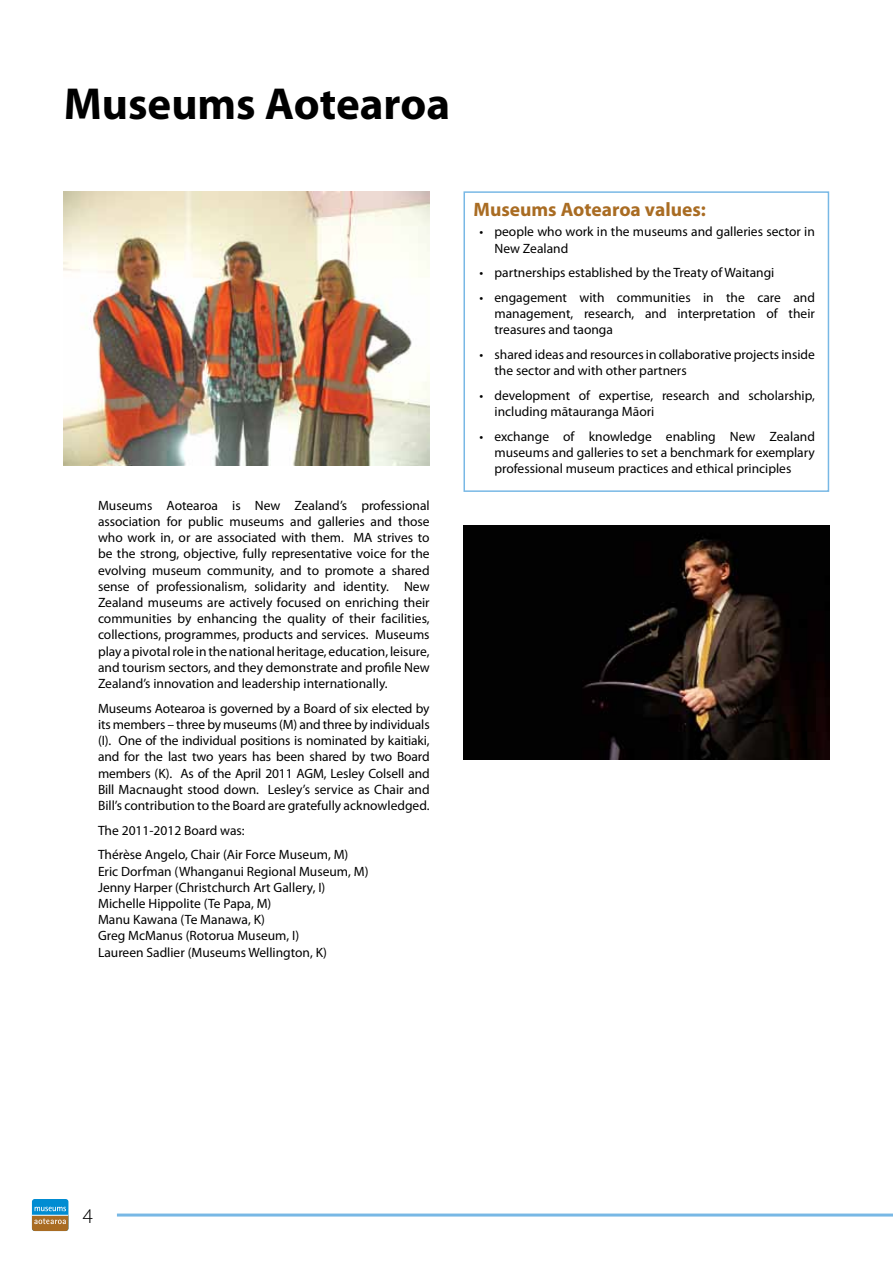
<style>
.page{position:relative;width:893px;height:1263px;background:#fff}
.page>*{position:absolute;margin:0;border:0;box-sizing:border-box;transform-origin:0 0}
.t1{font:700 45px "Myriad Pro";color:#000}
.t2{font:300 21px "Myriad Pro";color:#000}
.t3{font:700 19.5px "Myriad Pro";color:#a96c23}
.t4{font:13.5px/16.2px "Myriad Pro";color:#000}
</style>
<div class="page">
<div style="left:32px;top:1199px;width:36px;height:32px;background:#008cd2;border-radius:3px"></div>
<svg style="left:32px;top:1207px;width:36px;height:24px"></svg>
<hr style="left:32px;top:1215px;width:36px;height:1px;background:#fff">
<hr style="left:117px;top:1213px;width:776px;height:3px;background:#78b8e5">
<div style="left:463px;top:191px;width:366px;height:301px;border:2px solid #78b8e5"></div>
<img style="left:463px;top:526px;width:366px;height:234px">
<img style="left:64px;top:191px;width:365px;height:275px">
<h1 class="t1" style="left:64px;top:74px;width:388px">Museums Aotearoa</h1>
<p class="t4" style="left:98px;top:497px;width:333px;text-align:justify">Museums Aotearoa is New Zealand’s professional association for public museums and galleries and those who work in, or are associated with them. MA strives to be the strong, objective, fully representative voice for the evolving museum community, and to promote a shared sense of professionalism, solidarity and identity. New Zealand museums are actively focused on enriching their communities by enhancing the quality of their facilities, collections, programmes, products and services. Museums play a pivotal role in the national heritage, education, leisure, and tourism sectors, and they demonstrate and profile New Zealand’s innovation and leadership internationally.</p>
<p class="t4" style="left:98px;top:700px;width:333px;text-align:justify">Museums Aotearoa is governed by a Board of six elected by its members – three by museums (M) and three by individuals (I). One of the individual positions is nominated by kaitiaki, and for the last two years has been shared by two Board members (K). As of the April 2011 AGM, Lesley Colsell and Bill Macnaught stood down. Lesley’s service as Chair and Bill’s contribution to the Board are gratefully acknowledged.</p>
<p class="t4" style="left:98px;top:817px;width:252px;line-height:24.8px">The 2011-2012 Board was:<br>Thérèse Angelo, Chair (Air Force Museum, M)</p>
<p class="t4" style="left:98px;top:863px;width:272px">Eric Dorfman (Whanganui Regional Museum, M)<br>Jenny Harper (Christchurch Art Gallery, I)<br>Michelle Hippolite (Te Papa, M)<br>Manu Kawana (Te Manawa, K)<br>Greg McManus (Rotorua Museum, I)<br>Laureen Sadlier (Museums Wellington, K)</p>
<h3 class="t3" style="left:473px;top:197px;width:234px">Museums Aotearoa values:</h3>
<p class="t4" style="left:494px;top:224px;width:322px;text-indent:-15px">• people who work in the museums and galleries sector in<br>New Zealand</p>
<p class="t4" style="left:480px;top:264px;width:296px">• partnerships established by the Treaty of Waitangi</p>
<p class="t4" style="left:494px;top:289px;width:322px;text-align:justify;text-indent:-15px">• engagement with communities in the care and management, research, and interpretation of their treasures and taonga</p>
<p class="t4" style="left:494px;top:346px;width:322px;text-indent:-15px">• shared ideas and resources in collaborative projects inside the sector and with other partners</p>
<p class="t4" style="left:494px;top:387px;width:322px;text-indent:-15px">• development of expertise, research and scholarship, including mātauranga Māori</p>
<p class="t4" style="left:494px;top:428px;width:322px;text-align:justify;text-indent:-15px">• exchange of knowledge enabling New Zealand museums and galleries to set a benchmark for exemplary professional museum practices and ethical principles</p>
<h2 class="t2" style="left:83px;top:1203px;width:12px">4</h2>
</div>
